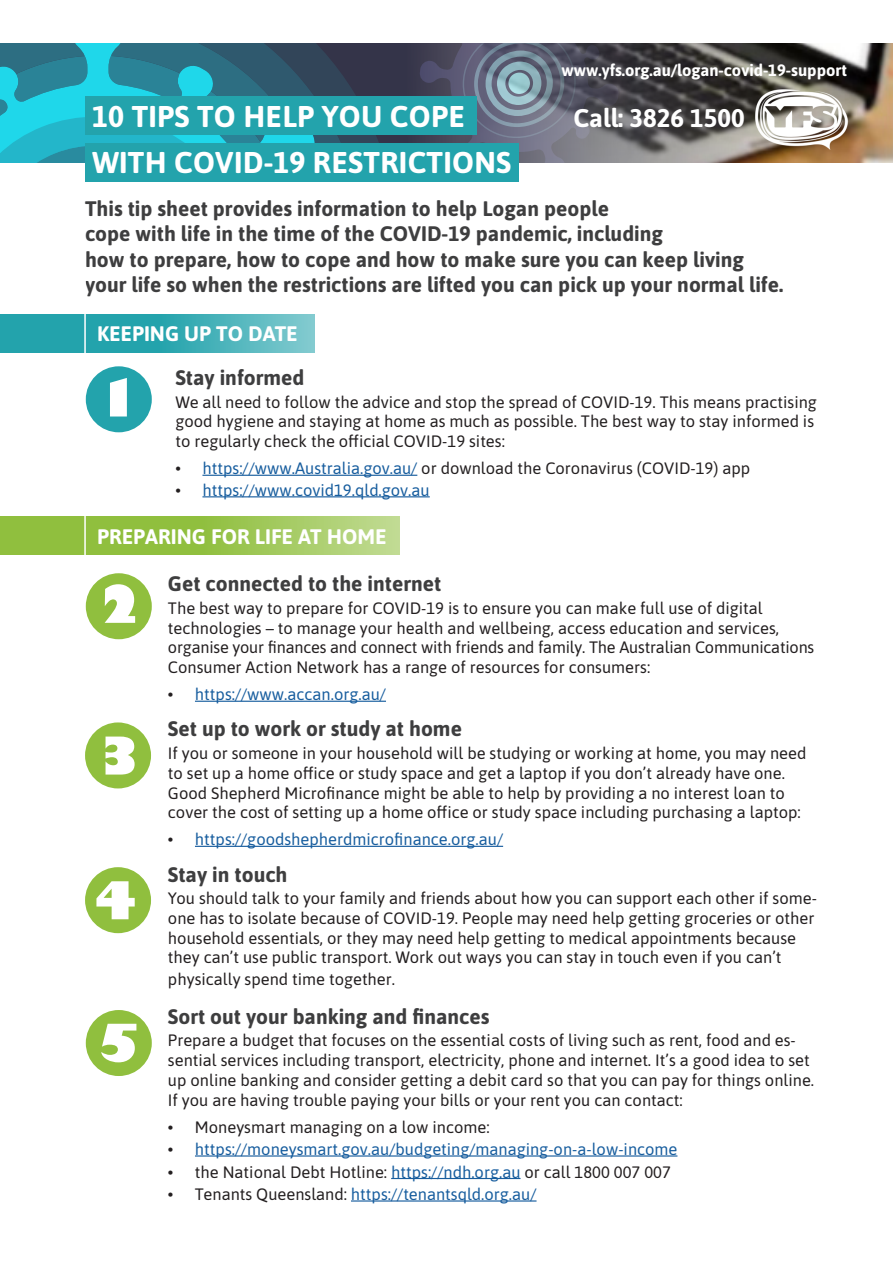
<style>
.page{position:relative;width:893px;height:1263px;background:#fff}
.page>*{position:absolute;margin:0;border:0;box-sizing:border-box;transform-origin:0 0}
.t1{font:800 51px "Gill Sans";color:#fff}
.t2{font:700 30px "Asap";letter-spacing:.01em;color:#fff}
.t3{font:700 25.5px "Asap";color:#fff}
.t4{font:700 21px "Asap";color:#3e3e3f}
.t5{font:700 21px "Asap";color:#fff}
.t6{font:16.5px/19.8px "Asap";color:#231f20}
.t7{font:16.5px "Asap";color:#175d9e}
.t8{font:700 16.5px "Asap";color:#fff}
.s1{color:#175d9e}
.s2{color:#231f20}
</style>
<div class="page">
<svg style="left:0;top:43px;width:357px;height:120px;background:#288da0"></svg>
<img style="left:357px;top:43px;width:536px;height:120px">
<hr style="left:202px;top:475px;width:215px;height:1px;background:#175d9e">
<hr style="left:202px;top:496px;width:228px;height:1px;background:#175d9e">
<hr style="left:195px;top:701px;width:191px;height:1px;background:#175d9e">
<hr style="left:195px;top:846px;width:308px;height:1px;background:#175d9e">
<hr style="left:195px;top:1155px;width:482px;height:1px;background:#175d9e">
<hr style="left:391px;top:1178px;width:129px;height:1px;background:#175d9e">
<hr style="left:351px;top:1200px;width:185px;height:1px;background:#175d9e">
<div style="left:85px;top:97px;width:391px;height:38px;background:#23a3ac"></div>
<div style="left:85px;top:144px;width:434px;height:38px;background:#23a3ac"></div>
<svg style="left:0;top:314px;width:315px;height:39px;background:#3badb5"></svg>
<div style="left:85px;top:722px;width:66px;height:66px;background:#90bf3e;border-radius:50%"></div>
<div style="left:85px;top:867px;width:66px;height:66px;background:#90bf3e;border-radius:50%"></div>
<div style="left:86px;top:1010px;width:66px;height:66px;background:#90bf3e;border-radius:50%"></div>
<svg style="left:0;top:517px;width:400px;height:38px;background:#9cc653"></svg>
<img style="left:750px;top:83px;width:102px;height:72px">
<hr style="left:84px;top:239px;width:2px;height:388px;background:#fff">
<div style="left:86px;top:366px;width:66px;height:66px;background:#23a3ac;border-radius:50%"></div>
<div style="left:86px;top:573px;width:66px;height:66px;background:#90bf3e;border-radius:50%"></div>
<p class="t2" style="left:92px;top:95px;width:374px">10 TIPS TO HELP YOU COPE</p>
<p class="t2" style="left:92px;top:141px;width:420px">WITH COVID-19 RESTRICTIONS</p>
<p class="t8" style="left:561px;top:59px;width:287px">www.yfs.org.au/logan-covid-19-support</p>
<p class="t3" style="left:573px;top:100px;width:173px">Call: 3826 1500</p>
<p class="t4" style="left:85px;top:194px;width:525px">This tip sheet provides information to help Logan people</p>
<p class="t4" style="left:85px;top:219px;width:579px">cope with life in the time of the COVID-19 pandemic, including</p>
<p class="t4" style="left:85px;top:244px;width:660px">how to prepare, how to cope and how to make sure you can keep living</p>
<p class="t4" style="left:85px;top:270px;width:700px">your life so when the restrictions are lifted you can pick up your normal life.</p>
<p class="t5" style="left:97px;top:319px;width:202px">KEEPING UP TO DATE</p>
<p class="t1" style="left:97px;top:366px;width:45px">1</p>
<p class="t4" style="left:175px;top:363px;width:130px">Stay informed</p>
<p class="t6" style="left:175px;top:391px;width:643px">We all need to follow the advice and stop the spread of COVID-19. This means practising good hygiene and staying at home as much as possible. The best way to stay informed is to regularly check the official COVID-19 sites:</p>
<p class="t6" style="left:175px;top:458px;width:576px">• <span class="s1">https://www.Australia.gov.au/</span> or download the Coronavirus (COVID-19) app</p>
<p class="t7" style="left:175px;top:479px;width:256px"><span class="s2">•</span> https://www.covid19.qld.gov.au</p>
<p class="t5" style="left:97px;top:521px;width:291px">PREPARING FOR LIFE AT HOME</p>
<p class="t1" style="left:99px;top:572px;width:45px">2</p>
<p class="t1" style="left:97px;top:724px;width:45px">3</p>
<p class="t1" style="left:94px;top:868px;width:45px">4</p>
<p class="t1" style="left:97px;top:1011px;width:45px">5</p>
<p class="t4" style="left:168px;top:569px;width:275px">Get connected to the internet</p>
<p class="t6" style="left:168px;top:597px;width:596px">The best way to prepare for COVID-19 is to ensure you can make full use of digital</p>
<p class="t6" style="left:168px;top:617px;width:613px">technologies – to manage your health and wellbeing, access education and services,</p>
<p class="t6" style="left:168px;top:637px;width:648px">organise your finances and connect with friends and family. The Australian Communications<br>Consumer Action Network has a range of resources for consumers:</p>
<p class="t7" style="left:168px;top:683px;width:220px"><span class="s2">•</span> https://www.accan.org.au/</p>
<p class="t4" style="left:168px;top:714px;width:296px">Set up to work or study at home</p>
<p class="t6" style="left:168px;top:742px;width:640px">If you or someone in your household will be studying or working at home, you may need to set up a home office or study space and get a laptop if you don’t already have one.<br>Good Shepherd Microfinance might be able to help by providing a no interest loan to cover the cost of setting up a home office or study space including purchasing a laptop:</p>
<p class="t7" style="left:168px;top:828px;width:337px"><span class="s2">•</span> https://goodshepherdmicrofinance.org.au/</p>
<p class="t4" style="left:168px;top:859px;width:121px">Stay in touch</p>
<p class="t6" style="left:168px;top:887px;width:650px">You should talk to your family and friends about how you can support each other if some&shy;one has to isolate because of COVID-19. People may need help getting groceries or other household essentials, or they may need help getting to medical appointments because they can’t use public transport. Work out ways you can stay in touch even if you can’t</p>
<p class="t6" style="left:168px;top:968px;width:229px">physically spend time together.</p>
<p class="t4" style="left:168px;top:1001px;width:323px">Sort out your banking and finances</p>
<p class="t6" style="left:168px;top:1029px;width:648px">Prepare a budget that focuses on the essential costs of living such as rent, food and es&shy;sential services including transport, electricity, phone and internet. It’s a good idea to set up online banking and consider getting a debit card so that you can pay for things online.<br>If you are having trouble paying your bills or your rent you can contact:</p>
<p class="t6" style="left:168px;top:1116px;width:323px">• Moneysmart managing on a low income:</p>
<p class="t7" style="left:168px;top:1138px;width:511px"><span class="s2">•</span> https://moneysmart.gov.au/budgeting/managing-on-a-low-income</p>
<p class="t6" style="left:168px;top:1161px;width:504px">• the National Debt Hotline: <span class="s1">https://ndh.org.au</span> or call 1800 007 007</p>
<p class="t7" style="left:168px;top:1183px;width:370px"><span class="s2">• Tenants Queensland:</span> https://tenantsqld.org.au/</p>
</div>
